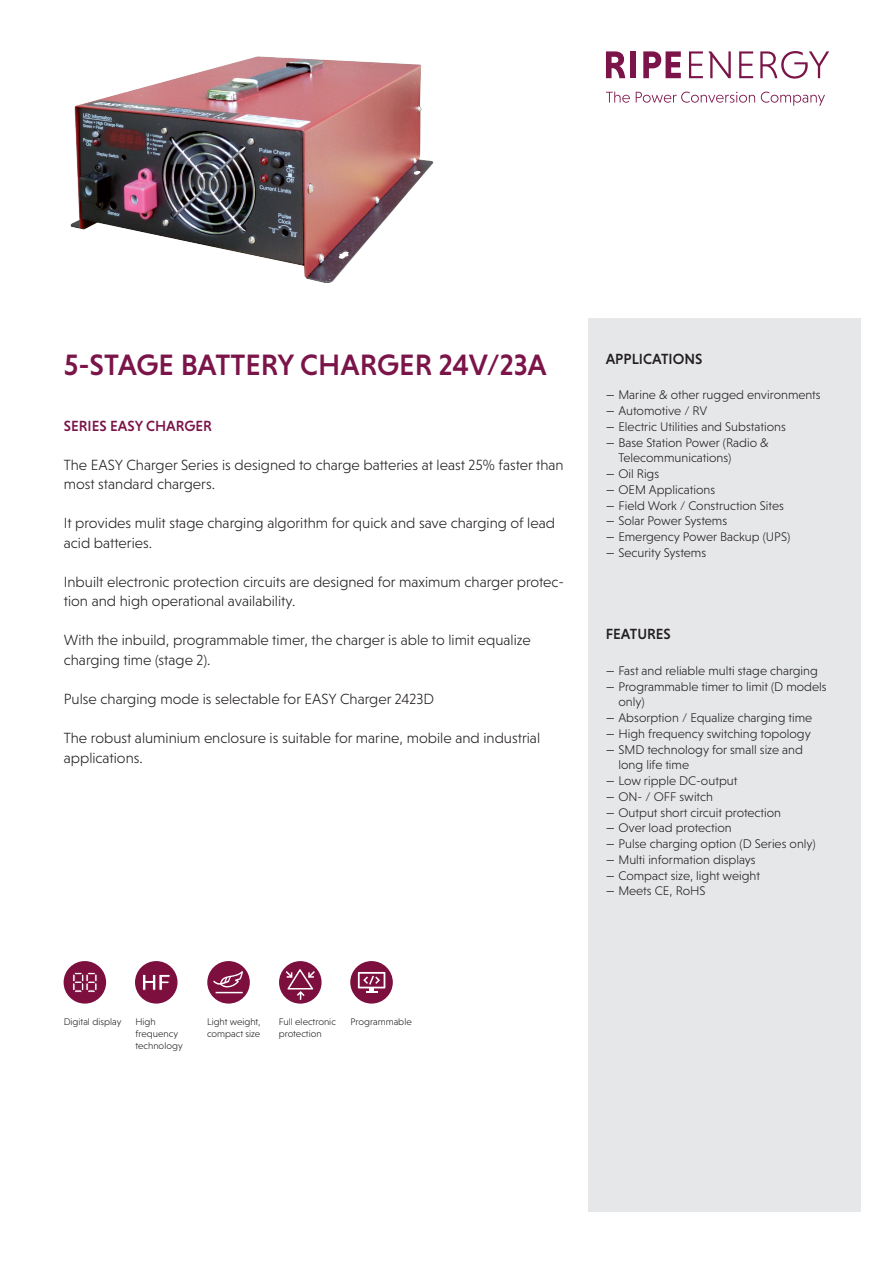
<style>
.page{position:relative;width:893px;height:1263px;background:#fff}
.page>*{position:absolute;margin:0;border:0;box-sizing:border-box;transform-origin:0 0}
.t1{font:500 30px "Niveau Grotesk";color:#7b1549}
.t2{font:300 15px/19.5px "Niveau Grotesk";color:#231f20}
.t3{font:500 15px "Niveau Grotesk";color:#231f20}
.t4{font:500 15px "Niveau Grotesk";color:#7b1549}
.t5{font:300 12.75px/15.8px "Niveau Grotesk";color:#231f20}
.t6{font:300 9.75px/12px "Niveau Grotesk";color:#231f20}
</style>
<div class="page">
<div style="left:588px;top:319px;width:273px;height:893px;background:#e6e7e9"></div>
<svg style="left:606px;top:51px;width:19px;height:27px"></svg>
<div style="left:631px;top:51px;width:5px;height:27px;background:#7b1549"></div>
<svg style="left:643px;top:51px;width:38px;height:27px"></svg>
<svg style="left:689px;top:51px;width:42px;height:27px"></svg>
<svg style="left:739px;top:51px;width:14px;height:27px"></svg>
<svg style="left:760px;top:51px;width:69px;height:28px"></svg>
<svg style="left:606px;top:92px;width:24px;height:11px"></svg>
<svg style="left:636px;top:92px;width:119px;height:11px"></svg>
<svg style="left:761px;top:92px;width:64px;height:14px"></svg>
<div style="left:64px;top:961px;width:42px;height:42px;background:#7d0f3f;border-radius:50%"></div>
<svg style="left:72px;top:972px;width:25px;height:21px"></svg>
<div style="left:135px;top:961px;width:43px;height:42px;background:#7d0f3f;border-radius:50%"></div>
<svg style="left:143px;top:974px;width:27px;height:17px"></svg>
<div style="left:207px;top:961px;width:43px;height:42px;background:#7d0f3f;border-radius:50%"></div>
<svg style="left:213px;top:971px;width:30px;height:22px"></svg>
<div style="left:350px;top:961px;width:43px;height:42px;background:#7d0f3f;border-radius:50%"></div>
<svg style="left:358px;top:972px;width:27px;height:21px"></svg>
<div style="left:279px;top:961px;width:43px;height:42px;background:#7d0f3f;border-radius:50%"></div>
<svg style="left:286px;top:969px;width:29px;height:31px"></svg>
<img style="left:70px;top:56px;width:364px;height:227px">
<h1 class="t1" style="left:64px;top:348px;width:484px">5-STAGE BATTERY CHARGER 24V/23A</h1>
<p class="t4" style="left:64px;top:417px;width:150px">SERIES EASY CHARGER</p>
<p class="t2" style="left:64px;top:455px;width:501px">The EASY Charger Series is designed to charge batteries at least 25% faster than most standard chargers.</p>
<p class="t2" style="left:64px;top:514px;width:493px">It provides mulit stage charging algorithm for quick and save charging of lead acid batteries.</p>
<p class="t2" style="left:64px;top:572px;width:502px">Inbuilt electronic protection circuits are designed for maximum charger protec&shy;tion and high operational availability.</p>
<p class="t2" style="left:64px;top:631px;width:468px">With the inbuild, programmable timer, the charger is able to limit equalize charging time (stage 2).</p>
<p class="t2" style="left:64px;top:689px;width:372px">Pulse charging mode is selectable for EASY Charger 2423D</p>
<p class="t2" style="left:64px;top:728px;width:478px">The robust aluminium enclosure is suitable for marine, mobile and industrial applications.</p>
<p class="t3" style="left:606px;top:350px;width:98px">APPLICATIONS</p>
<p class="t5" style="left:606px;top:387px;width:217px">— Marine &amp; other rugged environments</p>
<p class="t5" style="left:606px;top:403px;width:103px">— Automotive / RV</p>
<p class="t5" style="left:606px;top:419px;width:182px">— Electric Utilities and Substations</p>
<p class="t5" style="left:618px;top:434px;width:152px;text-indent:-13px">— Base Station Power (Radio &amp;<br>Telecommunications)</p>
<p class="t5" style="left:606px;top:466px;width:55px">— Oil Rigs</p>
<p class="t5" style="left:606px;top:482px;width:111px">— OEM Applications</p>
<p class="t5" style="left:606px;top:497px;width:180px">— Field Work / Construction Sites</p>
<p class="t5" style="left:606px;top:513px;width:123px">— Solar Power Systems</p>
<p class="t5" style="left:606px;top:529px;width:186px">— Emergency Power Backup (UPS)</p>
<p class="t5" style="left:606px;top:545px;width:102px">— Security Systems</p>
<p class="t3" style="left:606px;top:626px;width:67px">FEATURES</p>
<p class="t5" style="left:606px;top:662px;width:214px">— Fast and reliable multi stage charging</p>
<p class="t5" style="left:618px;top:678px;width:210px;text-indent:-13px">— Programmable timer to limit (D models only)</p>
<p class="t5" style="left:606px;top:710px;width:208px">— Absorption / Equalize charging time</p>
<p class="t5" style="left:606px;top:725px;width:207px">— High frequency switching topology</p>
<p class="t5" style="left:618px;top:741px;width:186px;text-indent:-13px">— SMD technology for small size and long life time</p>
<p class="t5" style="left:606px;top:773px;width:133px">— Low ripple DC-output</p>
<p class="t5" style="left:606px;top:788px;width:109px">— ON- / OFF switch</p>
<p class="t5" style="left:606px;top:804px;width:177px">— Output short circuit protection</p>
<p class="t5" style="left:606px;top:820px;width:128px">— Over load protection</p>
<p class="t5" style="left:606px;top:836px;width:212px">— Pulse charging option (D Series only)</p>
<p class="t5" style="left:606px;top:851px;width:152px">— Multi information displays</p>
<p class="t5" style="left:606px;top:867px;width:156px">— Compact size, light weight</p>
<p class="t5" style="left:606px;top:883px;width:101px">— Meets CE, RoHS</p>
<p class="t6" style="left:64px;top:1016px;width:59px">Digital display</p>
<p class="t6" style="left:135px;top:1016px;width:49px">High frequency technology</p>
<p class="t6" style="left:207px;top:1016px;width:55px">Light weight, compact size</p>
<p class="t6" style="left:279px;top:1016px;width:59px">Full electronic protection</p>
<p class="t6" style="left:350px;top:1016px;width:63px">Programmable</p>
</div>
